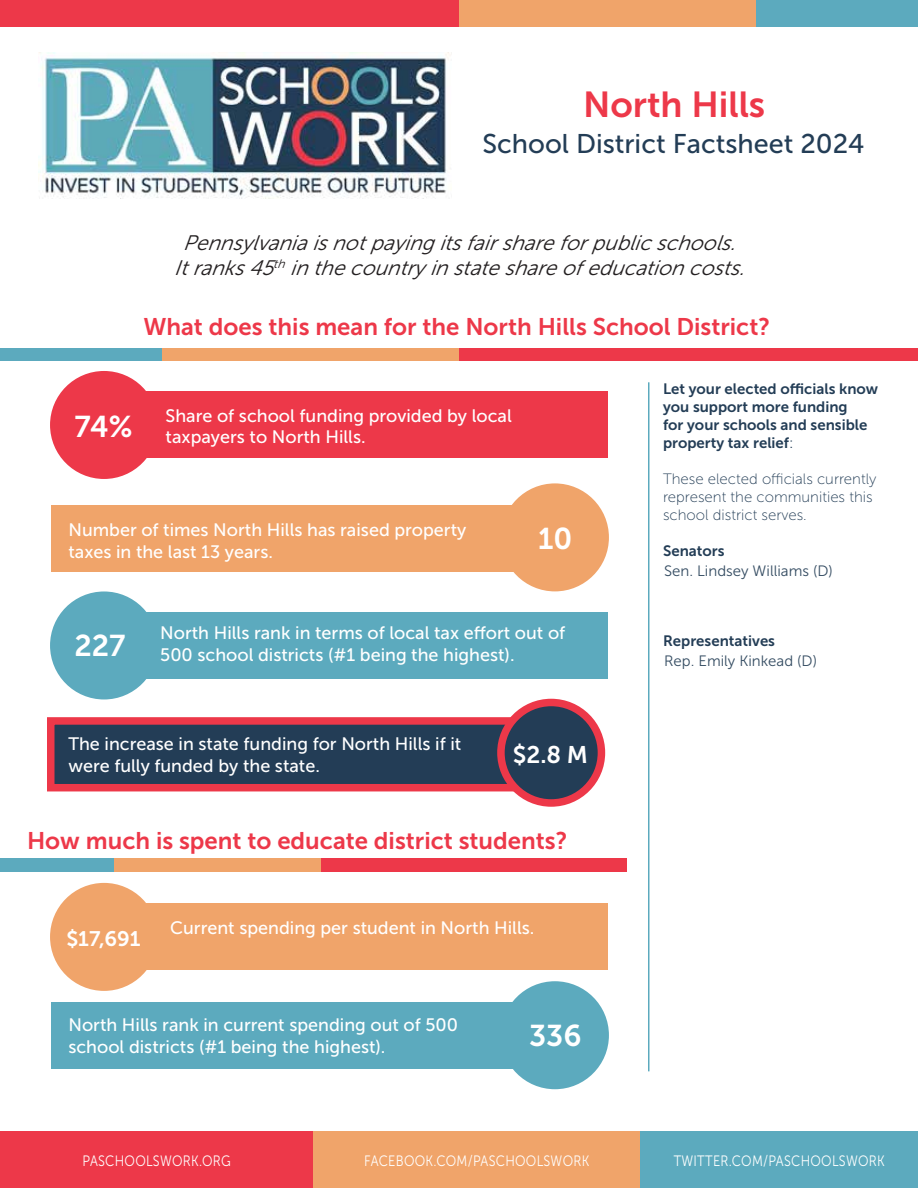
<style>
.page{position:relative;width:918px;height:1188px;background:#fff}
.page>*{position:absolute;margin:0;border:0;box-sizing:border-box;transform-origin:0 0}
.t1{font:36px "Museo Sans 700";color:#ed3849}
.t2{font:30px "Museo Sans 700";color:#fff}
.t3{font:27px "Museo Sans 500";color:#233d56}
.t4{font:24px "Museo Sans 700";color:#ed3849}
.t5{font:24px "Museo Sans 700";color:#fff}
.t6{font:italic 21px/25.2px "Museo Sans 300";color:#231f20;text-align:center}
.t7{font:21px "Museo Sans 700";color:#fff}
.t8{font:18px/21.6px "Museo Sans 500";color:#fff}
.t9{font:15px/18px "Museo Sans 700";color:#233d56}
.t10{font:15px/18px "Museo Sans 100";color:#233d56}
.t11{font:15px "Museo Sans 300";letter-spacing:.02em;color:#fff;scale:.85 1}
.t12{font:15px "Museo Sans 300";color:#334b61}
.s1{font-family:"Museo Sans 300"}
</style>
<div class="page">
<img style="left:39px;top:52px;width:410px;height:146px">
<div style="left:0;top:0;width:459px;height:27px;background:#ed3849"></div>
<div style="left:459px;top:0;width:297px;height:27px;background:#f0a46a"></div>
<div style="left:756px;top:0;width:162px;height:27px;background:#5caabe"></div>
<div style="left:459px;top:348px;width:459px;height:13px;background:#ed3849"></div>
<div style="left:162px;top:348px;width:297px;height:13px;background:#f0a46a"></div>
<div style="left:0;top:348px;width:162px;height:13px;background:#5caabe"></div>
<div style="left:0;top:1132px;width:313px;height:56px;background:#ed3849"></div>
<div style="left:313px;top:1132px;width:327px;height:56px;background:#f0a46a"></div>
<div style="left:640px;top:1132px;width:278px;height:56px;background:#5caabe"></div>
<hr style="left:648px;top:382px;width:2px;height:689px;background:#5caabe">
<div style="left:108px;top:392px;width:500px;height:66px;background:#ed3849"></div>
<div style="left:50px;top:371px;width:108px;height:108px;background:#ed3849;border-radius:50%"></div>
<div style="left:51px;top:505px;width:522px;height:67px;background:#f0a46a"></div>
<div style="left:501px;top:483px;width:108px;height:108px;background:#f0a46a;border-radius:50%"></div>
<div style="left:108px;top:612px;width:500px;height:67px;background:#5caabe"></div>
<div style="left:50px;top:591px;width:108px;height:108px;background:#5caabe;border-radius:50%"></div>
<div style="left:108px;top:903px;width:500px;height:67px;background:#f0a46a"></div>
<div style="left:50px;top:883px;width:108px;height:108px;background:#f0a46a;border-radius:50%"></div>
<div style="left:51px;top:721px;width:497px;height:67px;background:#233d56"></div>
<div style="left:47px;top:717px;width:504px;height:74px;border:8px solid #ed3849"></div>
<div style="left:501px;top:702px;width:100px;height:101px;background:#233d56;border-radius:50%"></div>
<div style="left:497px;top:699px;width:108px;height:108px;border:8px solid #ed3849;border-radius:50%"></div>
<div style="left:320px;top:858px;width:307px;height:14px;background:#ed3849"></div>
<div style="left:113px;top:858px;width:207px;height:14px;background:#f0a46a"></div>
<div style="left:0;top:858px;width:113px;height:14px;background:#5caabe"></div>
<div style="left:51px;top:1002px;width:497px;height:67px;background:#5caabe"></div>
<div style="left:501px;top:981px;width:108px;height:108px;background:#5caabe;border-radius:50%"></div>
<h1 class="t1" style="left:583px;top:84px;width:184px">North Hills</h1>
<h3 class="t3" style="left:482px;top:129px;width:384px">School District Factsheet 2024</h3>
<p class="t6" style="left:174px;top:230px;width:580px">Pennsylvaniaisnotpayingitsfairshareforpublicschools.<br>Itranks45<sup>th</sup> inthecountry instateshareofeducationcosts.</p>
<h3 class="t4" style="left:143px;top:314px;width:628px">What does this mean for the North Hills School District?</h3>
<h2 class="t2" style="left:74px;top:409px;width:60px">74%</h2>
<p class="t8" style="left:166px;top:405px;width:348px">Share of school funding provided by local taxpayers to North Hills.</p>
<p class="t8" style="left:68px;top:519px;width:399px">Number of times North Hills has raised property taxes in the last 13 years.</p>
<h2 class="t2" style="left:538px;top:521px;width:36px">10</h2>
<h2 class="t2" style="left:74px;top:629px;width:53px">227</h2>
<p class="t8" style="left:160px;top:623px;width:407px">North Hills rank in terms of local tax effort out of<br>500 school districts (#1 being the highest).</p>
<p class="t8" style="left:68px;top:733px;width:394px">The increase in state funding for North Hills if it were fully funded by the state.</p>
<h3 class="t5" style="left:513px;top:742px;width:77px">$2.8 M</h3>
<h3 class="t4" style="left:27px;top:828px;width:542px">How much is spent to educate district students?</h3>
<p class="t7" style="left:66px;top:927px;width:76px">$17,691</p>
<p class="t8" style="left:170px;top:917px;width:366px">Current spending per student in North Hills.</p>
<p class="t8" style="left:68px;top:1014px;width:391px">North Hills rank in current spending out of 500 school districts (#1 being the highest).</p>
<h2 class="t2" style="left:529px;top:1019px;width:54px">336</h2>
<p class="t9" style="left:663px;top:379px;width:217px">Let your elected officials know you support more funding<br>for your schools and sensible property tax relief<span class="s1">:</span></p>
<p class="t10" style="left:663px;top:470px;width:215px">These elected officials currently represent the communities this school district serves.</p>
<p class="t9" style="left:663px;top:541px;width:63px">Senators</p>
<p class="t12" style="left:664px;top:562px;width:170px">Sen. Lindsey Williams (D)</p>
<p class="t9" style="left:663px;top:631px;width:114px">Representatives</p>
<p class="t12" style="left:664px;top:653px;width:154px">Rep. Emily Kinkead (D)</p>
<p class="t11" style="left:82px;top:1152px;width:176px">PASCHOOLSWORK.ORG</p>
<p class="t11" style="left:364px;top:1152px;width:266px">FACEBOOK.COM/PASCHOOLSWORK</p>
<p class="t11" style="left:674px;top:1152px;width:250px">TWITTER.COM/PASCHOOLSWORK</p>
</div>
